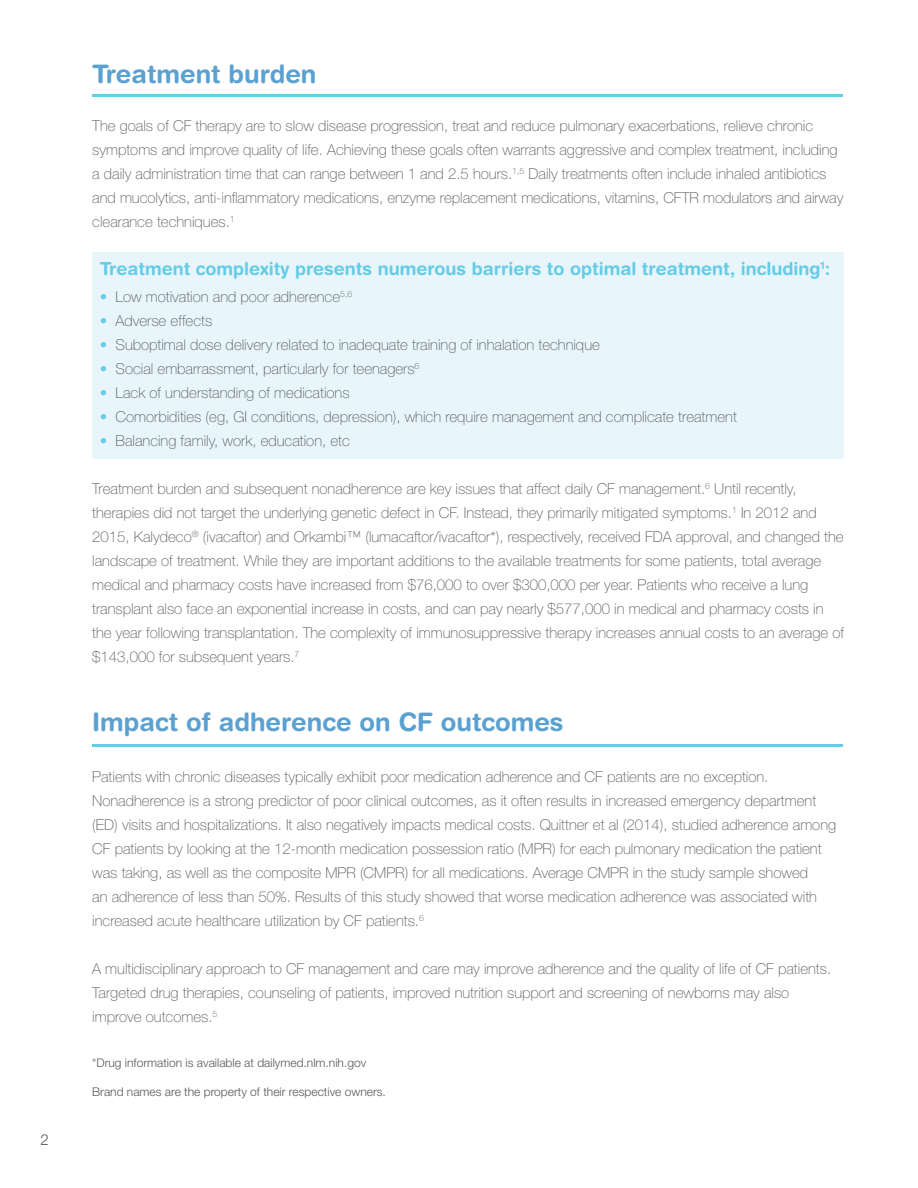
<style>
.page{position:relative;width:918px;height:1188px;background:#fff}
.page>*{position:absolute;margin:0;border:0;box-sizing:border-box;transform-origin:0 0}
.t1{font:700 25.5px "Helvetica Rounded LT Std";color:#5aa1d2}
.Paragraph_Style_1{font:700 18px "Helvetica Rounded LT Std";color:#65cce8}
.Paragraph_Style_1-2{font:100 15px/24px "Helvetica Neue LT Std";color:#58595b}
.bodyPara{font:100 15px/24px "Helvetica Neue LT Std";color:#58595b}
.t2{font:300 15px "Helvetica Neue LT Std";color:#58595b}
.t3{font:300 12px "Helvetica Neue LT Std";color:#58595b}
.s1{color:#65cce8}
</style>
<div class="page">
<div style="left:92px;top:252px;width:752px;height:207px;background:#e8f6fb"></div>
<hr style="left:92px;top:94px;width:751px;height:3px;background:#65cce8">
<hr style="left:92px;top:744px;width:751px;height:3px;background:#65cce8">
<p class="t2" style="left:40px;top:1131px;width:10px">2</p>
<p class="t1" style="left:92px;top:59px;width:226px">Treatment burden</p>
<p class="bodyPara" style="left:92px;top:114px;width:753px">The goals of CF therapy are to slow disease progression, treat and reduce pulmonary exacerbations, relieve chronic symptoms and improve quality of life. Achieving these goals often warrants aggressive and complex treatment, including a daily administration time that can range between 1 and 2.5 hours.<sup>1,5</sup> Daily treatments often include inhaled antibiotics and mucolytics, anti-inflammatory medications, enzyme replacement medications, vitamins, CFTR modulators and airway clearance techniques.<sup>1</sup></p>
<p class="Paragraph_Style_1" style="left:100px;top:258px;width:732px">Treatment complexity presents numerous barriers to optimal treatment, including<sup>1</sup>:</p>
<p class="Paragraph_Style_1-2" style="left:100px;top:285px;width:254px"><span class="s1">•</span> Low motivation and poor adherence<sup>5,6</sup></p>
<p class="Paragraph_Style_1-2" style="left:100px;top:309px;width:114px"><span class="s1">•</span> Adverse effects</p>
<p class="Paragraph_Style_1-2" style="left:100px;top:333px;width:502px"><span class="s1">•</span> Suboptimal dose delivery related to inadequate training of inhalation technique</p>
<p class="Paragraph_Style_1-2" style="left:100px;top:357px;width:321px"><span class="s1">•</span> Social embarrassment, particularly for teenagers<sup>6</sup></p>
<p class="Paragraph_Style_1-2" style="left:100px;top:381px;width:251px"><span class="s1">•</span> Lack of understanding of medications</p>
<p class="Paragraph_Style_1-2" style="left:100px;top:405px;width:639px"><span class="s1">•</span> Comorbidities (eg, GI conditions, depression), which require management and complicate treatment</p>
<p class="Paragraph_Style_1-2" style="left:100px;top:429px;width:252px"><span class="s1">•</span> Balancing family, work, education, etc</p>
<p class="Paragraph_Style_1-2" style="left:92px;top:476px;width:753px">Treatment burden and subsequent nonadherence are key issues that affect daily CF management.<sup>6</sup> Until recently, therapies did not target the underlying genetic defect in CF. Instead, they primarily mitigated symptoms.<sup>1</sup> In 2012 and 2015, Kalydeco<sup>®</sup> (ivacaftor) and Orkambi™ (lumacaftor/ivacaftor*), respectively, received FDA approval, and changed the landscape of treatment. While they are important additions to the available treatments for some patients, total average medical and pharmacy costs have increased from $76,000 to over $300,000 per year. Patients who receive a lung transplant also face an exponential increase in costs, and can pay nearly $577,000 in medical and pharmacy costs in the year following transplantation. The complexity of immunosuppressive therapy increases annual costs to an average of $143,000 for subsequent years.<sup>7</sup></p>
<p class="t1" style="left:92px;top:707px;width:473px">Impact of adherence on CF outcomes</p>
<p class="bodyPara" style="left:92px;top:765px;width:745px">Patients with chronic diseases typically exhibit poor medication adherence and CF patients are no exception.<br>Nonadherence is a strong predictor of poor clinical outcomes, as it often results in increased emergency department (ED) visits and hospitalizations. It also negatively impacts medical costs. Quittner et al (2014), studied adherence among CF patients by looking at the 12-month medication possession ratio (MPR) for each pulmonary medication the patient was taking, as well as the composite MPR (CMPR) for all medications. Average CMPR in the study sample showed<br>an adherence of less than 50%. Results of this study showed that worse medication adherence was associated with increased acute healthcare utilization by CF patients.<sup>6</sup></p>
<p class="Paragraph_Style_1-2" style="left:92px;top:956px;width:740px">A multidisciplinary approach to CF management and care may improve adherence and the quality of life of CF patients.<br>Targeted drug therapies, counseling of patients, improved nutrition support and screening of newborns may also improve outcomes.<sup>5</sup></p>
<p class="t3" style="left:92px;top:1056px;width:276px">*Drug information is available at dailymed.nlm.nih.gov</p>
<p class="t3" style="left:92px;top:1085px;width:295px">Brand names are the property of their respective owners.</p>
</div>
